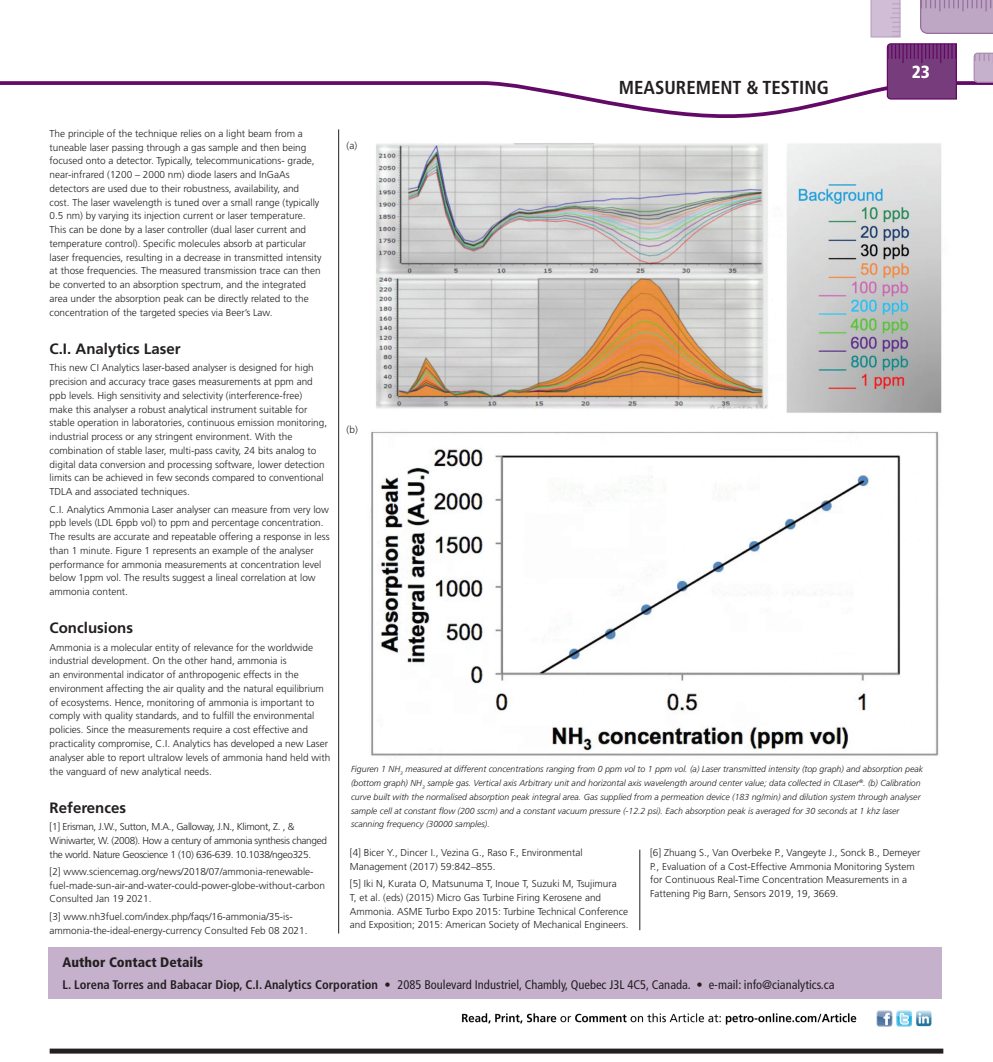
<style>
.page{position:relative;width:993px;height:1062px;background:#fff}
.page>*{position:absolute;margin:0;border:0;box-sizing:border-box;transform-origin:0 0}
.t1{font:700 condensed 18.75px "Frutiger";color:#231f20}
.t2{font:900 condensed 17.5px "Frutiger";color:#fff}
.t3{font:700 15px "Frutiger";color:#231f20}
.t4{font:900 condensed 13.75px "Frutiger";color:#231f20}
.t5{font:condensed 12.5px "Frutiger";color:#231f20}
.t6{font:300 10px/13.8px "Frutiger";color:#231f20}
.t7{font:300 10px/13.8px "Frutiger";letter-spacing:-.03em;color:#231f20}
.t8{font:italic 300 8.75px/13.8px "Frutiger";color:#231f20}
.s1{font-weight:700}
</style>
<div class="page">
<img style="left:461px;top:1010px;width:471px;height:17px">
<hr style="left:338px;top:129px;width:1px;height:804px;background:#231f20">
<hr style="left:639px;top:849px;width:1px;height:81px;background:#231f20">
<img style="left:376px;top:143px;width:566px;height:270px">
<img style="left:370px;top:431px;width:569px;height:325px">
<div style="left:50px;top:1048px;width:893px;height:5px;background:#231f20"></div>
<div style="left:48px;top:947px;width:893px;height:51px;background:#c6b1cd"></div>
<svg style="left:0;top:0;width:993px;height:118px"></svg>
<p class="t6" style="left:50px;top:127px;width:273px">The principle of the technique relies on a light beam from a tuneable laser passing through a gas sample and then being focused onto a detector. Typically, telecommunications- grade, near-infrared (1200 – 2000 nm) diode lasers and InGaAs detectors are used due to their robustness, availability, and cost. The laser wavelength is tuned over a small range (typically 0.5 nm) by varying its injection current or laser temperature.<br>This can be done by a laser controller (dual laser current and temperature control). Specific molecules absorb at particular laser frequencies, resulting in a decrease in transmitted intensity at those frequencies. The measured transmission trace can then be converted to an absorption spectrum, and the integrated area under the absorption peak can be directly related to the concentration of the targeted species via Beer’s Law.</p>
<h3 class="t3" style="left:50px;top:340px;width:132px">C.I. Analytics Laser</h3>
<p class="t6" style="left:50px;top:361px;width:279px">This new CI Analytics laser-based analyser is designed for high precision and accuracy trace gases measurements at ppm and ppb levels. High sensitivity and selectivity (interference-free) make this analyser a robust analytical instrument suitable for stable operation in laboratories, continuous emission monitoring, industrial process or any stringent environment. With the combination of stable laser, multi-pass cavity, 24 bits analog to digital data conversion and processing software, lower detection limits can be achieved in few seconds compared to conventional TDLA and associated techniques.</p>
<p class="t6" style="left:50px;top:502px;width:281px">C.I. Analytics Ammonia Laser analyser can measure from very low ppb levels (LDL 6ppb vol) to ppm and percentage concentration.<br>The results are accurate and repeatable offering a response in less than 1 minute. Figure 1 represents an example of the analyser performance for ammonia measurements at concentration level below 1ppm vol. The results suggest a lineal correlation at low ammonia content.</p>
<h3 class="t3" style="left:50px;top:619px;width:85px">Conclusions</h3>
<p class="t6" style="left:50px;top:640px;width:282px">Ammonia is a molecular entity of relevance for the worldwide industrial development. On the other hand, ammonia is<br>an environmental indicator of anthropogenic effects in the environment affecting the air quality and the natural equilibrium of ecosystems. Hence, monitoring of ammonia is important to comply with quality standards, and to fulfill the environmental policies. Since the measurements require a cost effective and practicality compromise, C.I. Analytics has developed a new Laser analyser able to report ultralow levels of ammonia hand held with the vanguard of new analytical needs.</p>
<h3 class="t3" style="left:50px;top:798px;width:78px">References</h3>
<p class="t7" style="left:50px;top:820px;width:279px">[1] Erisman, J.W., Sutton, M.A., Galloway, J.N., Klimont, Z. , &amp;<br>Winiwarter, W. (2008). How a century of ammonia synthesis changed the world. Nature Geoscience 1 (10) 636-639. 10.1038/ngeo325.</p>
<p class="t6" style="left:50px;top:864px;width:277px">[2] www.sciencemag.org/news/2018/07/ammonia-renewable&shy;fuel-made-sun-air-and-water-could-power-globe-without-carbon<br>Consulted Jan 19 2021.</p>
<p class="t6" style="left:50px;top:909px;width:259px">[3] www.nh3fuel.com/index.php/faqs/16-ammonia/35-is&shy;ammonia-the-ideal-energy-currency Consulted Feb 08 2021.</p>
<p class="t6" style="left:346px;top:139px;width:12px">(a)</p>
<p class="t6" style="left:346px;top:423px;width:13px">(b)</p>
<h1 class="t1" style="left:618px;top:76px;width:211px">MEASUREMENT &amp; TESTING</h1>
<h2 class="t2" style="left:911px;top:61px;width:20px">23</h2>
<p class="t8" style="left:351px;top:762px;width:573px">Figuren 1 NH<sub>3</sub> measured at different concentrations ranging from 0 ppm vol to 1 ppm vol. (a) Laser transmitted intensity (top graph) and absorption peak (bottom graph) NH<sub>3</sub> sample gas. Vertical axis Arbitrary unit and horizontal axis wavelength around center value; data collected in CILaser<sup>®</sup>. (b) Calibration curve built with the normalised absorption peak integral area. Gas supplied from a permeation device (183 ng/min) and dilution system through analyser sample cell at constant flow (200 sscm) and a constant vacuum pressure (-12.2 psi). Each absorption peak is averaged for 30 seconds at 1 khz laser scanning frequency (30000 samples).</p>
<p class="t6" style="left:350px;top:845px;width:234px">[4] Bicer Y., Dincer I., Vezina G., Raso F., Environmental<br>Management (2017) 59:842–855.</p>
<p class="t6" style="left:350px;top:876px;width:280px">[5] Iki N, Kurata O, Matsunuma T, Inoue T, Suzuki M, Tsujimura<br>T, et al. (eds) (2015) Micro Gas Turbine Firing Kerosene and Ammonia. ASME Turbo Expo 2015: Turbine Technical Conference and Exposition; 2015: American Society of Mechanical Engineers.</p>
<p class="t6" style="left:650px;top:845px;width:272px">[6] Zhuang S., Van Overbeke P., Vangeyte J., Sonck B., Demeyer P., Evaluation of a Cost-Effective Ammonia Monitoring System for Continuous Real-Time Concentration Measurements in a Fattening Pig Barn, Sensors 2019, 19, 3669.</p>
<h3 class="t4" style="left:63px;top:954px;width:142px">Author Contact Details</h3>
<p class="t5" style="left:63px;top:977px;width:773px"><span class="s1">L. Lorena Torres and Babacar Diop, C.I. Analytics Corporation •</span> 2085 Boulevard Industriel, Chambly, Quebec J3L 4C5, Canada. • e-mail: info@cianalytics.ca</p>
</div>
